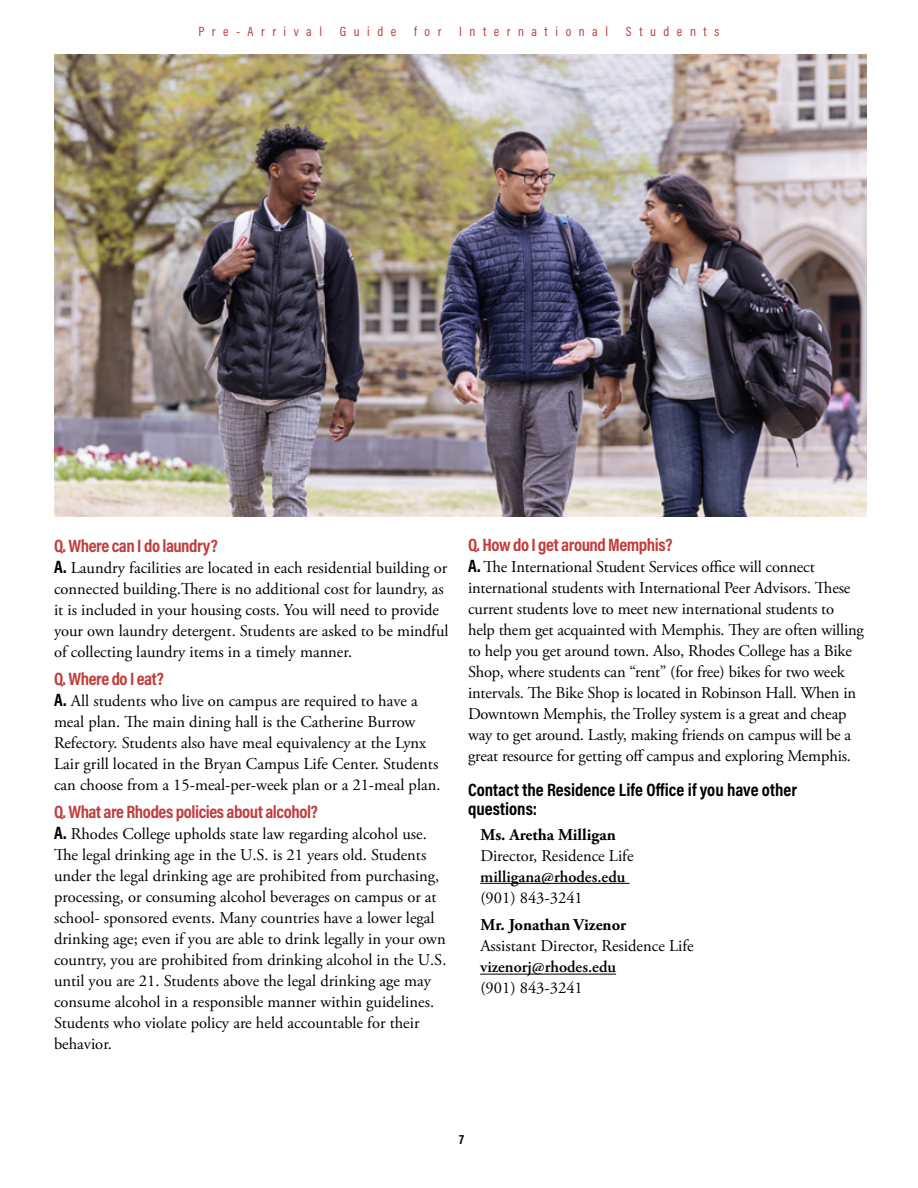
<style>
.page{position:relative;width:918px;height:1188px;background:#fff}
.page>*{position:absolute;margin:0;border:0;box-sizing:border-box;transform-origin:0 0}
.t1{font:700 18px "Acumin Pro Cond";letter-spacing:-.025em;color:#c03d3c}
.t2{font:700 18px/19.5px "Acumin Pro Cond";color:#000}
.t3{font:16.5px/21px "Adobe Garamond Pro";color:#000}
.t4{font:600 16.5px "Adobe Garamond Pro";color:#000}
.t5{font:700 16.5px "Adobe Garamond Pro";color:#000}
.t6{font:13.5px "Acumin Pro Cond";letter-spacing:.56em;color:#c03d3c}
.t7{font:700 13.5px "Acumin Pro Cond";color:#000}
.s1{font-family:"Acumin Pro Cond";font-weight:700;font-size:18px}
</style>
<div class="page">
<hr style="left:480px;top:883px;width:149px;height:1px;background:#000">
<hr style="left:480px;top:974px;width:136px;height:1px;background:#000">
<img style="left:54px;top:54px;width:813px;height:462px">
<p class="t6" style="left:198px;top:22px;width:125px">Pre-Arrival</p>
<p class="t6" style="left:340px;top:22px;width:58px">Guide</p>
<p class="t6" style="left:414px;top:22px;width:29px">for</p>
<p class="t6" style="left:459px;top:22px;width:150px">International</p>
<p class="t6" style="left:626px;top:22px;width:95px">Students</p>
<p class="t1" style="left:54px;top:534px;width:165px">Q. Where can I do laundry?</p>
<p class="t3" style="left:54px;top:558px;width:396px"><span class="s1">A.</span> Laundry facilities are located in each residential building or connected building.There is no additional cost for laundry, as it is included in your housing costs. You will need to provide your own laundry detergent. Students are asked to be mindful of collecting laundry items in a timely manner.</p>
<p class="t1" style="left:54px;top:667px;width:111px">Q. Where do I eat?</p>
<p class="t3" style="left:54px;top:691px;width:388px"><span class="s1">A.</span> All students who live on campus are required to have a meal plan. The main dining hall is the Catherine Burrow Refectory. Students also have meal equivalency at the Lynx Lair grill located in the Bryan Campus Life Center. Students can choose from a 15-meal-per-week plan or a 21-meal plan.</p>
<p class="t1" style="left:54px;top:800px;width:265px">Q. What are Rhodes policies about alcohol?</p>
<p class="t3" style="left:54px;top:824px;width:394px"><span class="s1">A.</span> Rhodes College upholds state law regarding alcohol use.<br>The legal drinking age in the U.S. is 21 years old. Students under the legal drinking age are prohibited from purchasing, processing, or consuming alcohol beverages on campus or at school- sponsored events. Many countries have a lower legal drinking age; even if you are able to drink legally in your own country, you are prohibited from drinking alcohol in the U.S. until you are 21. Students above the legal drinking age may consume alcohol in a responsible manner within guidelines.<br>Students who violate policy are held accountable for their behavior.</p>
<p class="t1" style="left:468px;top:533px;width:206px">Q. How do I get around Memphis?</p>
<p class="t3" style="left:468px;top:557px;width:397px"><span class="s1">A.</span> The International Student Services office will connect international students with International Peer Advisors. These current students love to meet new international students to help them get acquainted with Memphis. They are often willing to help you get around town. Also, Rhodes College has a Bike Shop, where students can “rent” (for free) bikes for two week intervals. The Bike Shop is located in Robinson Hall. When in Downtown Memphis, the Trolley system is a great and cheap way to get around. Lastly, making friends on campus will be a great resource for getting off campus and exploring Memphis.</p>
<p class="t2" style="left:468px;top:779px;width:331px">Contact the Residence Life Office if you have other questions:</p>
<p class="t5" style="left:480px;top:825px;width:137px">Ms. Aretha Milligan</p>
<p class="t3" style="left:480px;top:846px;width:155px">Director, Residence Life</p>
<p class="t4" style="left:480px;top:867px;width:147px">milligana@rhodes.edu</p>
<p class="t3" style="left:480px;top:888px;width:104px">(901) 843-3241</p>
<p class="t5" style="left:480px;top:916px;width:147px">Mr. Jonathan Vizenor</p>
<p class="t3" style="left:480px;top:936px;width:215px">Assistant Director, Residence Life</p>
<p class="t4" style="left:480px;top:958px;width:137px">vizenorj@rhodes.edu</p>
<p class="t3" style="left:480px;top:978px;width:104px">(901) 843-3241</p>
<p class="t7" style="left:459px;top:1130px;width:6px">7</p>
</div>
